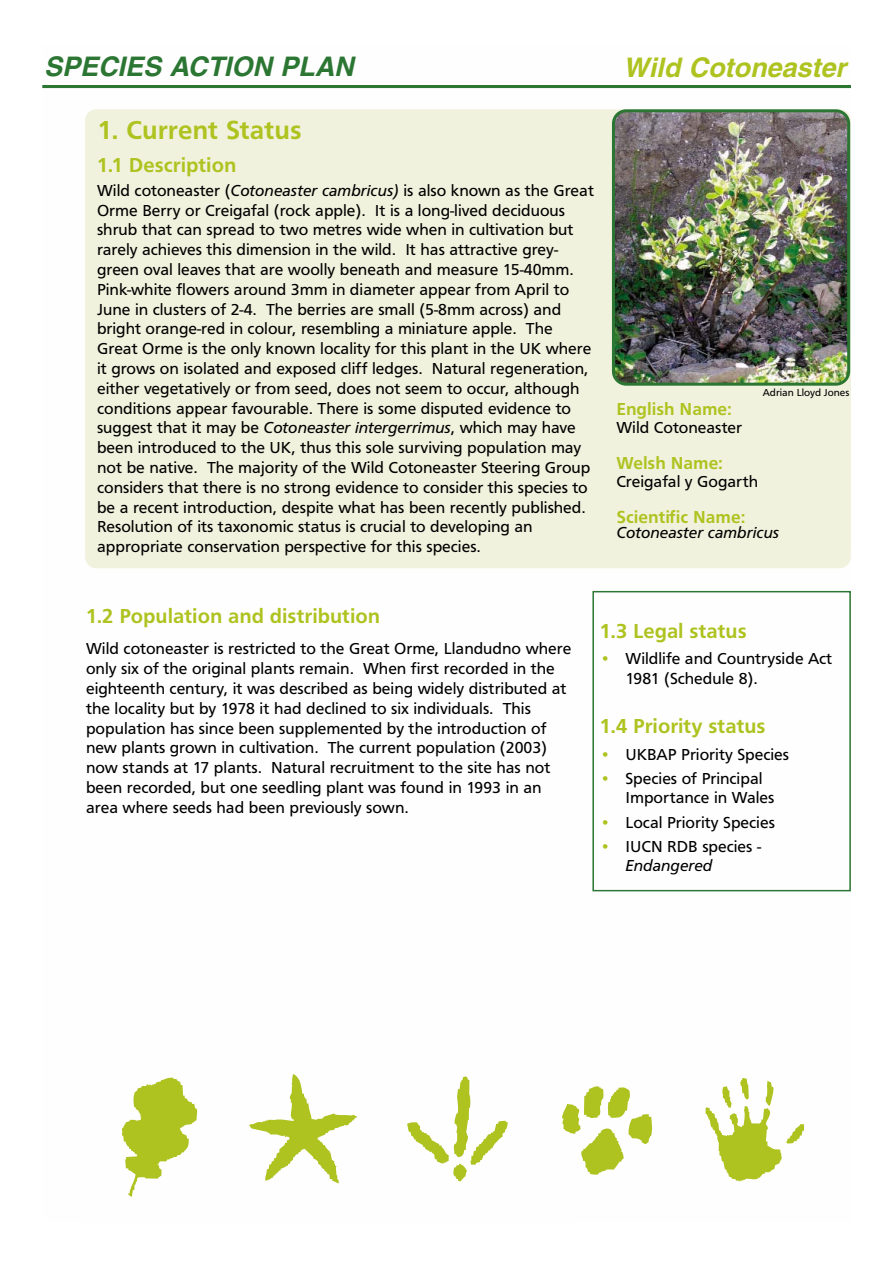
<style>
.page{position:relative;width:893px;height:1263px;background:#fff}
.page>*{position:absolute;margin:0;border:0;box-sizing:border-box;transform-origin:0 0}
.t1{font:italic 700 27px "Helvetica";color:#2b7632}
.t2{font:italic 700 27px "Helvetica";color:#aec320}
.t3{font:500 27px "Frutus T";color:#aec320}
.t4{font:500 21px "Frutus T";color:#aec320}
.t5{font:500 18px "Frutus T";color:#aec320}
.t6{font:16.5px/19.8px "Frutus T";color:#000}
.t7{font:italic 16.5px "Frutus T";color:#000}
.t8{font:10.5px "Frutus T";color:#000}
.s1{font-style:italic}
.s2{color:#aec320}
</style>
<div class="page">
<div style="left:592px;top:591px;width:258px;height:300px;border:2px solid #2b7632"></div>
<hr style="left:43px;top:85px;width:807px;height:3px;background:#2b7632">
<div style="left:85px;top:109px;width:765px;height:459px;background:#f1f2dd;border-radius:11px"></div>
<img style="left:612px;top:109px;width:238px;height:277px">
<svg style="left:249px;top:1074px;width:108px;height:109px"></svg>
<svg style="left:122px;top:1078px;width:76px;height:119px"></svg>
<svg style="left:705px;top:1078px;width:99px;height:104px"></svg>
<svg style="left:562px;top:1086px;width:90px;height:89px"></svg>
<svg style="left:407px;top:1076px;width:100px;height:105px"></svg>
<h1 class="t1" style="left:44px;top:57px;width:311px">SPECIES ACTION PLAN</h1>
<h1 class="t2" style="left:623px;top:58px;width:224px">Wild Cotoneaster</h1>
<h1 class="t3" style="left:98px;top:119px;width:205px">1. Current Status</h1>
<p class="t4" style="left:97px;top:156px;width:141px">1.1 Description</p>
<p class="t6" style="left:97px;top:182px;width:498px">Wild cotoneaster (<span class="s1">Cotoneaster cambricus)</span> is also known as the Great Orme Berry or Creigafal (rock apple). It is a long-lived deciduous shrub that can spread to two metres wide when in cultivation but rarely achieves this dimension in the wild. It has attractive grey&shy;green oval leaves that are woolly beneath and measure 15-40mm.<br>Pink-white flowers around 3mm in diameter appear from April to June in clusters of 2-4. The berries are small (5-8mm across) and bright orange-red in colour, resembling a miniature apple. The Great Orme is the only known locality for this plant in the UK where it grows on isolated and exposed cliff ledges. Natural regeneration, either vegetatively or from seed, does not seem to occur, although conditions appear favourable. There is some disputed evidence to suggest that it may be <span class="s1">Cotoneaster intergerrimus</span>, which may have been introduced to the UK, thus this sole surviving population may not be native. The majority of the Wild Cotoneaster Steering Group considers that there is no strong evidence to consider this species to be a recent introduction, despite what has been recently published.<br>Resolution of its taxonomic status is crucial to developing an appropriate conservation perspective for this species.</p>
<p class="t8" style="left:762px;top:389px;width:88px">Adrian Lloyd Jones</p>
<p class="t5" style="left:616px;top:401px;width:117px">English Name:</p>
<p class="t6" style="left:616px;top:418px;width:127px">Wild Cotoneaster</p>
<p class="t5" style="left:616px;top:455px;width:108px">Welsh Name:</p>
<p class="t6" style="left:616px;top:472px;width:143px">Creigafal y Gogarth</p>
<p class="t5" style="left:616px;top:509px;width:131px">Scientific Name:</p>
<p class="t7" style="left:616px;top:527px;width:164px">Cotoneaster cambricus</p>
<p class="t4" style="left:86px;top:607px;width:295px">1.2 Population and distribution</p>
<p class="t6" style="left:86px;top:640px;width:486px">Wild cotoneaster is restricted to the Great Orme, Llandudno where only six of the original plants remain. When first recorded in the eighteenth century, it was described as being widely distributed at the locality but by 1978 it had declined to six individuals. This population has since been supplemented by the introduction of new plants grown in cultivation. The current population (2003) now stands at 17 plants. Natural recruitment to the site has not been recorded, but one seedling plant was found in 1993 in an area where seeds had been previously sown.</p>
<p class="t4" style="left:600px;top:622px;width:148px">1.3 Legal status</p>
<p class="t6" style="left:625px;top:650px;width:208px;text-indent:-26px"><span class="s2">•</span> Wildlife and Countryside Act<br>1981 (Schedule 8).</p>
<p class="t4" style="left:600px;top:717px;width:167px">1.4 Priority status</p>
<p class="t6" style="left:600px;top:745px;width:191px"><span class="s2">•</span> UKBAP Priority Species</p>
<p class="t6" style="left:625px;top:769px;width:150px;text-indent:-26px"><span class="s2">•</span> Species of Principal<br>Importance in Wales</p>
<p class="t6" style="left:600px;top:813px;width:176px"><span class="s2">•</span> Local Priority Species</p>
<p class="t6" style="left:625px;top:837px;width:137px;text-indent:-26px"><span class="s2">•</span> IUCN RDB species -<br><span class="s1">Endangered</span></p>
</div>
